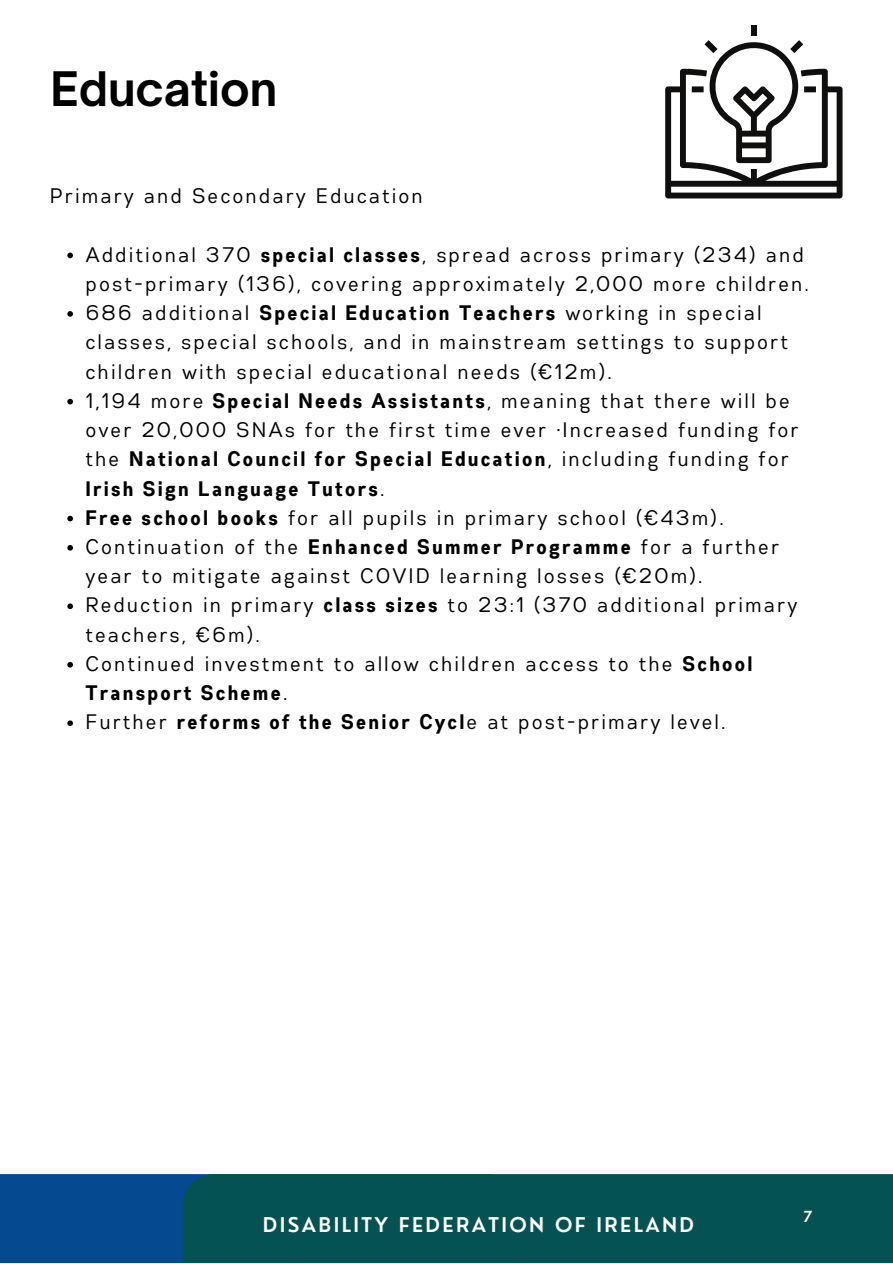
<style>
.page{position:relative;width:893px;height:1264px;background:#fff}
.page>*{position:absolute;margin:0;border:0;box-sizing:border-box;transform-origin:0 0}
.t1{font:700 45.45px "Open Sauce One";color:#000}
.t2{font:21px/29.2px "Gabriel Sans Cond";letter-spacing:.12em;color:#000}
.t3{font:600 19.8px "Nourd";letter-spacing:.12em;color:#fff}
.t4{font:600 14.85px "Nourd";color:#fff}
.s1{font-weight:700}
</style>
<div class="page">
<div style="left:0;top:1174px;width:182px;height:88px;background:#054a90"></div>
<div style="left:182px;top:1174px;width:710px;height:88px;background:#045352"></div>
<div style="left:750px;top:25px;width:6px;height:11px;background:#100f0d"></div>
<svg style="left:665px;top:40px;width:177px;height:158px"></svg>
<div style="left:804px;top:86px;width:11px;height:6px;background:#100f0d"></div>
<div style="left:691px;top:86px;width:12px;height:6px;background:#100f0d"></div>
<svg style="left:67px;top:252px;width:6px;height:6px"></svg>
<svg style="left:67px;top:311px;width:6px;height:6px"></svg>
<svg style="left:67px;top:399px;width:6px;height:5px"></svg>
<svg style="left:67px;top:516px;width:6px;height:5px"></svg>
<svg style="left:67px;top:545px;width:6px;height:5px"></svg>
<svg style="left:67px;top:603px;width:6px;height:6px"></svg>
<svg style="left:67px;top:662px;width:6px;height:5px"></svg>
<svg style="left:67px;top:720px;width:6px;height:6px"></svg>
<h1 class="t1" style="left:50px;top:61px;width:228px">Education</h1>
<p class="t2" style="left:50px;top:182px;width:374px">Primary and Secondary Education</p>
<p class="t2" style="left:86px;top:241px;width:724px">Additional 370 <span class="s1">special classes</span>, spread across primary (234) and post-primary (136), covering approximately 2,000 more children.<br>686 additional <span class="s1">Special Education Teachers</span> working in special classes, special schools, and in mainstream settings to support children with special educational needs (€12m).<br>1,194 more <span class="s1">Special Needs Assistants</span>, meaning that there will be over 20,000 SNAs for the first time ever ·Increased funding for the <span class="s1">National Council for Special Education</span>, including funding for <span class="s1">Irish Sign Language Tutors</span>.<br><span class="s1">Free school books</span> for all pupils in primary school (€43m).<br>Continuation of the <span class="s1">Enhanced Summer Programme</span> for a further year to mitigate against COVID learning losses (€20m).<br>Reduction in primary <span class="s1">class sizes</span> to 23:1 (370 additional primary teachers, €6m).<br>Continued investment to allow children access to the <span class="s1">School Transport Scheme</span>.<br>Further <span class="s1">reforms of the Senior Cycl</span>e at post-primary level.</p>
<p class="t3" style="left:263px;top:1212px;width:432px">DISABILITY FEDERATION OF IRELAND</p>
<p class="t4" style="left:803px;top:1206px;width:11px">7</p>
</div>
